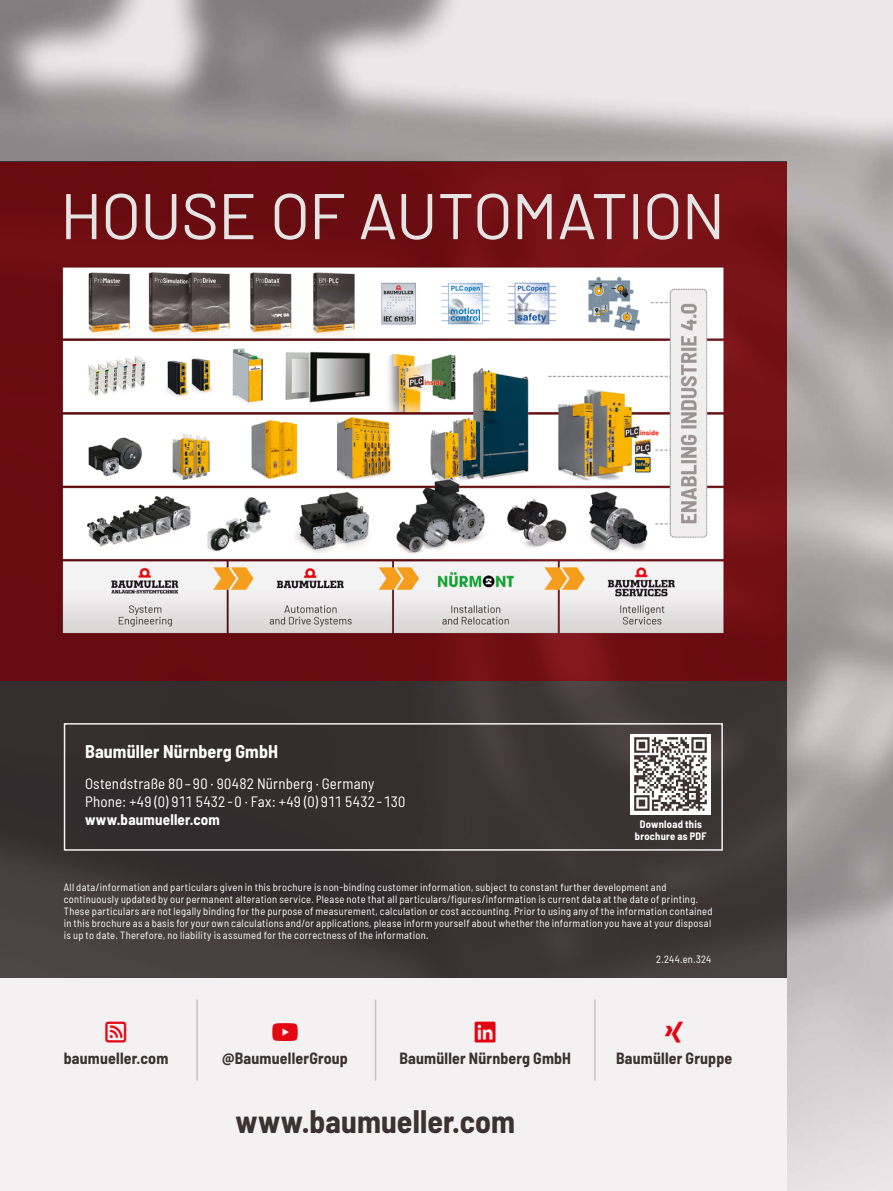
<style>
.page{position:relative;width:893px;height:1191px;background:#fff}
.page>*{position:absolute;margin:0;border:0;box-sizing:border-box;transform-origin:0 0}
.t1{font:64.5px "Barlow";letter-spacing:-.02em;color:#e6e3e4}
.t2{font:700 semi-condensed 31.8px "Barlow";letter-spacing:.005em;color:#3d3232}
.t3{font:23.85px "Font Awesome 6 Brands";color:#e30613}
.t4{font:700 semi-condensed 18px "Barlow";letter-spacing:.005em;color:#fff}
.t5{font:700 semi-condensed 15.9px "Barlow";letter-spacing:.01em;color:#3d3232}
.t6{font:semi-condensed 15px/18px "Barlow";letter-spacing:.01em;color:#fff}
.t7{font:700 semi-condensed 15px "Barlow";letter-spacing:.015em;color:#fff}
.t8{font:semi-condensed 10.5px/12px "Barlow";letter-spacing:.025em;color:#fff}
.t9{font:700 semi-condensed 10.5px/12px "Barlow";letter-spacing:.025em;color:#fff;text-align:center}
</style>
<div class="page">
<img style="left:0;top:0;width:893px;height:1191px">
<svg style="left:0;top:680px;width:787px;height:298px;background:#3b3434"></svg>
<div style="left:0;top:162px;width:787px;height:518px;background:linear-gradient(to right,#650a0f,#781217)"></div>
<div style="left:0;top:978px;width:787px;height:213px;background:#f3f1f2"></div>
<hr style="left:196px;top:999px;width:2px;height:81px;background:#c6c6c6">
<hr style="left:375px;top:999px;width:1px;height:81px;background:#c6c6c6">
<hr style="left:594px;top:999px;width:2px;height:81px;background:#c6c6c6">
<div style="left:64px;top:723px;width:659px;height:127px;border:2px solid #f3f1f2"></div>
<div style="left:630px;top:733px;width:81px;height:81px;background:#fff"></div>
<img style="left:634px;top:737px;width:73px;height:74px">
<img style="left:52px;top:257px;width:681px;height:383px">
<h1 class="t1" style="left:60px;top:169px;width:667px">HOUSE OF AUTOMATION</h1>
<h3 class="t4" style="left:85px;top:738px;width:194px">Baumüller Nürnberg GmbH</h3>
<h3 class="t6" style="left:85px;top:773px;width:322px">Ostendstraße 80 – 90 · 90482 Nürnberg · Germany<br>Phone: +49 (0) 911 5432 - 0 · Fax: +49 (0) 911 5432 - 130</h3>
<h3 class="t7" style="left:85px;top:809px;width:136px">www.baumueller.com</h3>
<p class="t9" style="left:635px;top:817px;width:73px">Download this brochure as PDF</p>
<p class="t8" style="left:64px;top:880px;width:650px">All data/information and particulars given in this brochure is non-binding customer information, subject to constant further development and continuously updated by our permanent alteration service. Please note that all particulars/figures/information is current data at the date of printing.<br>These particulars are not legally binding for the purpose of measurement, calculation or cost accounting. Prior to using any of the information contained in this brochure as a basis for your own calculations and/or applications, please inform yourself about whether the information you have at your disposal is up to date. Therefore, no liability is assumed for the correctness of the information.</p>
<h3 class="t5" style="left:64px;top:1046px;width:106px">baumueller.com</h3>
<h3 class="t3" style="left:272px;top:1020px;width:28px">□◆▼◆</h3>
<h3 class="t5" style="left:222px;top:1046px;width:127px">@BaumuellerGroup</h3>
<h3 class="t3" style="left:475px;top:1020px;width:22px">●■■</h3>
<h3 class="t5" style="left:399px;top:1046px;width:173px">Baumüller Nürnberg GmbH</h3>
<h2 class="t2" style="left:236px;top:1098px;width:281px">www.baumueller.com</h2>
<p class="t8" style="left:656px;top:952px;width:57px">2.244.en.324</p>
<h3 class="t3" style="left:665px;top:1020px;width:20px">■</h3>
<h3 class="t5" style="left:616px;top:1046px;width:118px">Baumüller Gruppe</h3>
</div>
